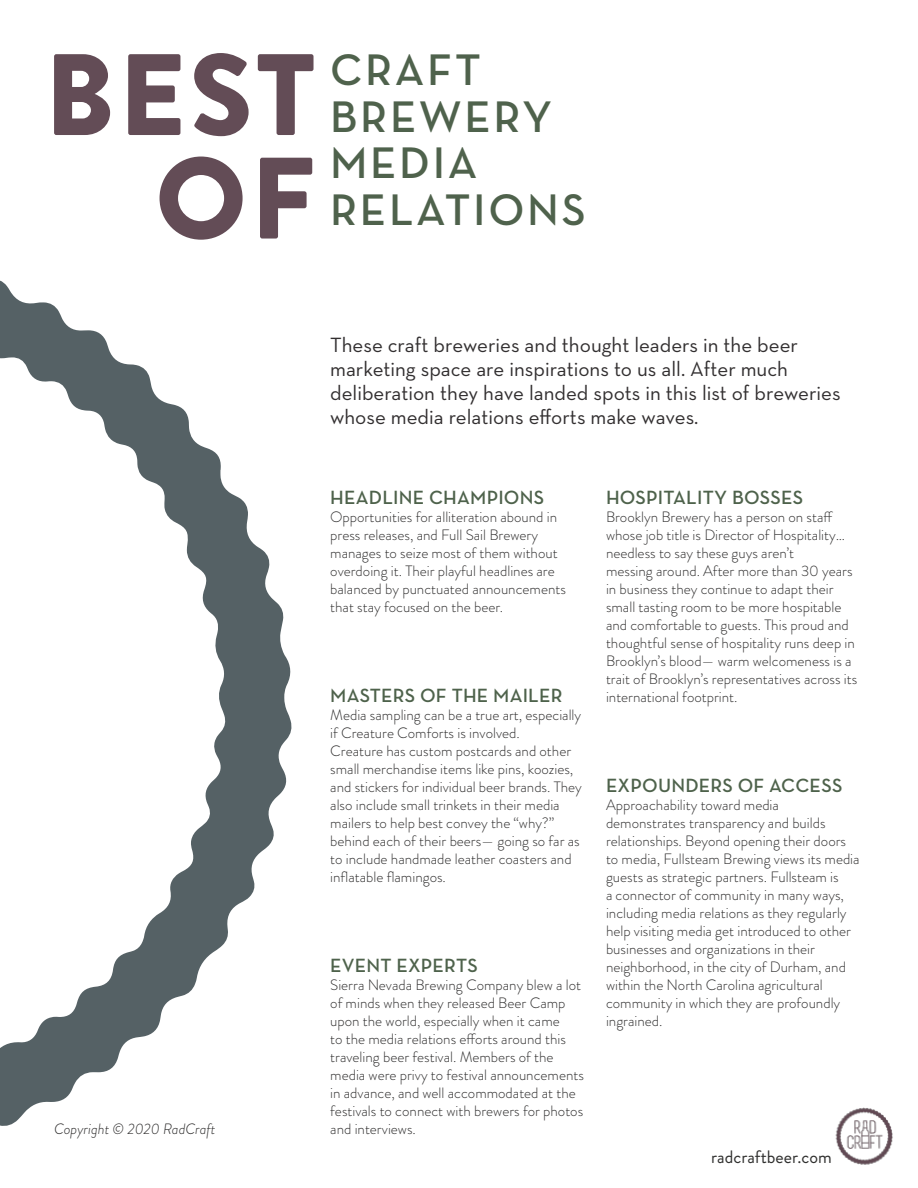
<style>
.page{position:relative;width:918px;height:1188px;background:#fff}
.page>*{position:absolute;margin:0;border:0;box-sizing:border-box;transform-origin:0 0}
.Masthead_Name{font:900 115.5px/103.5px "Brandon Grotesque";letter-spacing:.03em;color:#634c56;text-align:right}
.Masthead_Name-2{font:600 45px "Neutra Text";letter-spacing:.06em;color:#4f624c}
.Masthead_Name-3{font:21px/24px "Neutra Text";color:#322f30}
.Branding_Titles{font:600 19.5px "Neutra Text";letter-spacing:.01em;color:#4e624b}
.t1{font:18px "Brandon Grotesque";color:#2f2f2e}
.Best_Branding_Paragr{font:300 15px/18px "Brandon Grotesque";color:#302f2f}
.Best_Branding_Paragr-2{font:italic 300 15px "Brandon Grotesque";color:#302f2f}
</style>
<div class="page">
<svg style="left:0;top:280px;width:292px;height:846px"></svg>
<img style="left:835px;top:1107px;width:58px;height:58px">
<p class="Masthead_Name" style="left:44px;top:45px;width:272px">BEST<br>OF</p>
<p class="Masthead_Name-2" style="left:330px;top:42px;width:152px">CRAFT</p>
<p class="Masthead_Name-2" style="left:330px;top:89px;width:224px">BREWERY</p>
<p class="Masthead_Name-2" style="left:330px;top:135px;width:149px">MEDIA</p>
<p class="Masthead_Name-2" style="left:330px;top:182px;width:257px">RELATIONS</p>
<p class="Best_Branding_Paragr-2" style="left:54px;top:1119px;width:163px">Copyright © 2020 RadCraft</p>
<p class="Masthead_Name-3" style="left:330px;top:333px;width:469px">These craft breweries and thought leaders in the beer</p>
<p class="Masthead_Name-3" style="left:330px;top:357px;width:459px">marketing space are inspirations to us all. After much</p>
<p class="Masthead_Name-3" style="left:330px;top:381px;width:512px">deliberation they have landed spots in this list of breweries whose media relations efforts make waves.</p>
<p class="Branding_Titles" style="left:330px;top:485px;width:215px">HEADLINE CHAMPIONS</p>
<p class="Best_Branding_Paragr" style="left:330px;top:508px;width:228px">Opportunities for alliteration abound in press releases, and Full Sail Brewery</p>
<p class="Best_Branding_Paragr" style="left:330px;top:544px;width:229px">manages to seize most of them without overdoing it. Their playful headlines are</p>
<p class="Best_Branding_Paragr" style="left:330px;top:580px;width:237px">balanced by punctuated announcements that stay focused on the beer.</p>
<p class="Branding_Titles" style="left:330px;top:683px;width:234px">MASTERS OF THE MAILER</p>
<p class="Best_Branding_Paragr" style="left:330px;top:706px;width:252px">Media sampling can be a true art, especially if Creature Comforts is involved.</p>
<p class="Best_Branding_Paragr" style="left:330px;top:742px;width:253px">Creature has custom postcards and other small merchandise items like pins, koozies, and stickers for individual beer brands. They also include small trinkets in their media mailers to help best convey the “why?” behind each of their beers— going so far as to include handmade leather coasters and inflatable flamingos.</p>
<p class="Branding_Titles" style="left:330px;top:953px;width:149px">EVENT EXPERTS</p>
<p class="Best_Branding_Paragr" style="left:330px;top:976px;width:255px">Sierra Nevada Brewing Company blew a lot of minds when they released Beer Camp upon the world, especially when it came<br>to the media relations efforts around this traveling beer festival. Members of the media were privy to festival announcements in advance, and well accommodated at the festivals to connect with brewers for photos and interviews.</p>
<p class="Branding_Titles" style="left:606px;top:485px;width:199px">HOSPITALITY BOSSES</p>
<p class="Best_Branding_Paragr" style="left:606px;top:508px;width:241px">Brooklyn Brewery has a person on staff whose job title is Director of Hospitality… needless to say these guys aren’t</p>
<p class="Best_Branding_Paragr" style="left:606px;top:562px;width:253px">messing around. After more than 30 years in business they continue to adapt their small tasting room to be more hospitable and comfortable to guests. This proud and thoughtful sense of hospitality runs deep in Brooklyn’s blood— warm welcomeness is a trait of Brooklyn’s representatives across its international footprint.</p>
<p class="Branding_Titles" style="left:606px;top:773px;width:238px">EXPOUNDERS OF ACCESS</p>
<p class="Best_Branding_Paragr" style="left:606px;top:796px;width:174px">Approachability toward media</p>
<p class="Best_Branding_Paragr" style="left:606px;top:814px;width:255px">demonstrates transparency and builds relationships. Beyond opening their doors to media, Fullsteam Brewing views its media guests as strategic partners. Fullsteam is<br>a connector of community in many ways, including media relations as they regularly help visiting media get introduced to other businesses and organizations in their</p>
<p class="Best_Branding_Paragr" style="left:606px;top:958px;width:241px">neighborhood, in the city of Durham, and within the North Carolina agricultural community in which they are profoundly ingrained.</p>
<p class="t1" style="left:711px;top:1144px;width:122px">radcraftbeer.com</p>
</div>
